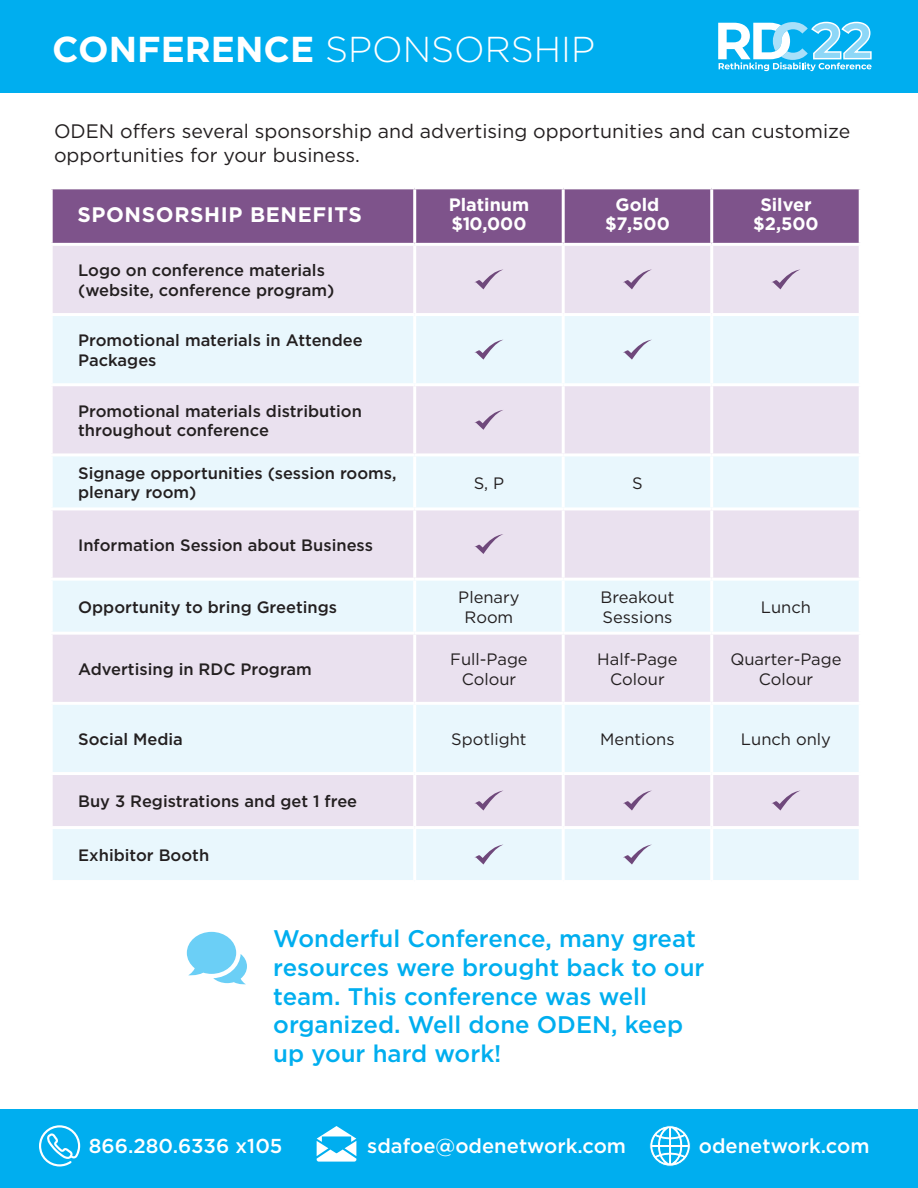
<style>
.page{position:relative;width:918px;height:1188px;background:#fff}
.page>*{position:absolute;margin:0;border:0;box-sizing:border-box;transform-origin:0 0}
.Paragraph_Style_2{font:300 36px "Gotham";color:#fff}
.t1{font:500 24px/28.8px "Gotham";color:#00aeef}
.t2{font:700 21px "Gotham";letter-spacing:.03em;color:#fff}
.t3{font:500 20.1px "Gotham";color:#fff}
.Paragraph_Style_2-2{font:19.5px/24px "Gotham";color:#231f20}
.t4{font:700 18px/18.6px "Gotham";color:#fff;text-align:center}
.t5{font:500 16.5px/19.5px "Gotham";color:#231f20}
.t6{font:16.5px/19.8px "Gotham";color:#231f20;text-align:center}
.s1{font-weight:700}
</style>
<div class="page">
<div style="left:53px;top:189px;width:806px;height:54px;background:#7e538b"></div>
<div style="left:53px;top:246px;width:806px;height:67px;background:#eae1ef"></div>
<svg style="left:53px;top:316px;width:806px;height:564px;background:#e9ecf6"></svg>
<hr style="left:413px;top:189px;width:3px;height:54px;background:#fff">
<hr style="left:562px;top:189px;width:3px;height:54px;background:#fff">
<hr style="left:710px;top:189px;width:3px;height:54px;background:#fff">
<hr style="left:413px;top:246px;width:3px;height:67px;background:#fff">
<hr style="left:562px;top:246px;width:3px;height:67px;background:#fff">
<hr style="left:710px;top:246px;width:3px;height:67px;background:#fff">
<hr style="left:413px;top:316px;width:3px;height:67px;background:#fff">
<hr style="left:562px;top:316px;width:3px;height:67px;background:#fff">
<hr style="left:710px;top:316px;width:3px;height:67px;background:#fff">
<hr style="left:50px;top:383px;width:365px;height:3px;background:#fff">
<hr style="left:415px;top:383px;width:148px;height:3px;background:#fff">
<hr style="left:413px;top:386px;width:3px;height:67px;background:#fff">
<hr style="left:563px;top:383px;width:149px;height:3px;background:#fff">
<hr style="left:562px;top:386px;width:3px;height:67px;background:#fff">
<hr style="left:712px;top:383px;width:150px;height:3px;background:#fff">
<hr style="left:710px;top:386px;width:3px;height:67px;background:#fff">
<hr style="left:50px;top:453px;width:365px;height:3px;background:#fff">
<hr style="left:415px;top:453px;width:148px;height:3px;background:#fff">
<hr style="left:413px;top:456px;width:3px;height:51px;background:#fff">
<hr style="left:563px;top:453px;width:149px;height:3px;background:#fff">
<hr style="left:562px;top:456px;width:3px;height:51px;background:#fff">
<hr style="left:712px;top:453px;width:150px;height:3px;background:#fff">
<hr style="left:710px;top:456px;width:3px;height:51px;background:#fff">
<hr style="left:50px;top:507px;width:365px;height:3px;background:#fff">
<hr style="left:415px;top:507px;width:148px;height:3px;background:#fff">
<hr style="left:413px;top:510px;width:3px;height:68px;background:#fff">
<hr style="left:563px;top:507px;width:149px;height:3px;background:#fff">
<hr style="left:562px;top:510px;width:3px;height:68px;background:#fff">
<hr style="left:712px;top:507px;width:150px;height:3px;background:#fff">
<hr style="left:710px;top:510px;width:3px;height:68px;background:#fff">
<hr style="left:50px;top:578px;width:365px;height:3px;background:#fff">
<hr style="left:415px;top:578px;width:148px;height:3px;background:#fff">
<hr style="left:413px;top:581px;width:3px;height:51px;background:#fff">
<hr style="left:563px;top:578px;width:149px;height:3px;background:#fff">
<hr style="left:562px;top:581px;width:3px;height:51px;background:#fff">
<hr style="left:712px;top:578px;width:150px;height:3px;background:#fff">
<hr style="left:710px;top:581px;width:3px;height:51px;background:#fff">
<hr style="left:50px;top:632px;width:365px;height:3px;background:#fff">
<hr style="left:415px;top:632px;width:148px;height:3px;background:#fff">
<hr style="left:413px;top:635px;width:3px;height:67px;background:#fff">
<hr style="left:563px;top:632px;width:149px;height:3px;background:#fff">
<hr style="left:562px;top:635px;width:3px;height:67px;background:#fff">
<hr style="left:712px;top:632px;width:150px;height:3px;background:#fff">
<hr style="left:710px;top:635px;width:3px;height:67px;background:#fff">
<hr style="left:50px;top:702px;width:365px;height:3px;background:#fff">
<hr style="left:415px;top:702px;width:148px;height:3px;background:#fff">
<hr style="left:413px;top:705px;width:3px;height:67px;background:#fff">
<hr style="left:563px;top:702px;width:149px;height:3px;background:#fff">
<hr style="left:562px;top:705px;width:3px;height:67px;background:#fff">
<hr style="left:712px;top:702px;width:150px;height:3px;background:#fff">
<hr style="left:710px;top:705px;width:3px;height:67px;background:#fff">
<hr style="left:50px;top:772px;width:365px;height:3px;background:#fff">
<hr style="left:415px;top:772px;width:148px;height:3px;background:#fff">
<hr style="left:413px;top:775px;width:3px;height:51px;background:#fff">
<hr style="left:563px;top:772px;width:149px;height:3px;background:#fff">
<hr style="left:562px;top:775px;width:3px;height:51px;background:#fff">
<hr style="left:712px;top:772px;width:150px;height:3px;background:#fff">
<hr style="left:710px;top:775px;width:3px;height:51px;background:#fff">
<hr style="left:50px;top:826px;width:365px;height:3px;background:#fff">
<hr style="left:415px;top:826px;width:148px;height:3px;background:#fff">
<hr style="left:413px;top:829px;width:3px;height:51px;background:#fff">
<hr style="left:563px;top:826px;width:149px;height:3px;background:#fff">
<hr style="left:562px;top:829px;width:3px;height:51px;background:#fff">
<hr style="left:712px;top:826px;width:150px;height:3px;background:#fff">
<hr style="left:710px;top:829px;width:3px;height:51px;background:#fff">
<svg style="left:474px;top:269px;width:30px;height:20px"></svg>
<svg style="left:623px;top:269px;width:29px;height:20px"></svg>
<svg style="left:771px;top:269px;width:30px;height:20px"></svg>
<svg style="left:474px;top:340px;width:30px;height:20px"></svg>
<svg style="left:623px;top:340px;width:29px;height:20px"></svg>
<svg style="left:474px;top:410px;width:30px;height:20px"></svg>
<svg style="left:474px;top:534px;width:30px;height:20px"></svg>
<svg style="left:474px;top:791px;width:30px;height:20px"></svg>
<svg style="left:623px;top:791px;width:29px;height:20px"></svg>
<svg style="left:771px;top:791px;width:30px;height:20px"></svg>
<svg style="left:474px;top:845px;width:30px;height:20px"></svg>
<svg style="left:623px;top:845px;width:29px;height:20px"></svg>
<div style="left:0;top:0;width:918px;height:93px;background:#00aeef"></div>
<svg style="left:187px;top:932px;width:60px;height:53px"></svg>
<div style="left:0;top:1109px;width:918px;height:79px;background:#00aeef"></div>
<svg style="left:39px;top:1125px;width:41px;height:42px"></svg>
<svg style="left:317px;top:1126px;width:39px;height:36px"></svg>
<svg style="left:649px;top:1125px;width:42px;height:42px"></svg>
<svg style="left:718px;top:21px;width:154px;height:50px"></svg>
<p class="Paragraph_Style_2" style="left:52px;top:26px;width:544px"><span class="s1">CONFERENCE</span> SPONSORSHIP</p>
<p class="Paragraph_Style_2-2" style="left:54px;top:119px;width:798px">ODEN offers several sponsorship and advertising opportunities and can customize opportunities for your business.</p>
<p class="t2" style="left:77px;top:200px;width:286px">SPONSORSHIP BENEFITS</p>
<p class="t4" style="left:449px;top:195px;width:82px;text-align:left">Platinum $10,000</p>
<p class="t4" style="left:605px;top:195px;width:66px">Gold $7,500</p>
<p class="t4" style="left:753px;top:195px;width:67px">Silver $2,500</p>
<p class="t5" style="left:78px;top:261px;width:258px">Logo on conference materials (website, conference program)</p>
<p class="t5" style="left:78px;top:331px;width:286px">Promotional materials in Attendee<br>Packages</p>
<p class="t5" style="left:78px;top:401px;width:285px">Promotional materials distribution throughout conference</p>
<p class="t5" style="left:78px;top:463px;width:320px">Signage opportunities (session rooms, plenary room)</p>
<p class="t6" style="left:474px;top:472px;width:32px">S, P</p>
<p class="t6" style="left:632px;top:472px;width:12px">S</p>
<p class="t5" style="left:78px;top:535px;width:296px">Information Session about Business</p>
<p class="t5" style="left:78px;top:597px;width:260px">Opportunity to bring Greetings</p>
<p class="t6" style="left:458px;top:587px;width:63px">Plenary<br>Room</p>
<p class="t6" style="left:600px;top:587px;width:76px;text-align:left">Breakout<br>Sessions</p>
<p class="t6" style="left:761px;top:597px;width:52px">Lunch</p>
<p class="t5" style="left:78px;top:659px;width:235px">Advertising in RDC Program</p>
<p class="t6" style="left:450px;top:649px;width:79px">Full-Page<br>Colour</p>
<p class="t6" style="left:597px;top:649px;width:82px">Half-Page<br>Colour</p>
<p class="t6" style="left:730px;top:649px;width:113px">Quarter-Page<br>Colour</p>
<p class="t5" style="left:78px;top:729px;width:106px">Social Media</p>
<p class="t6" style="left:451px;top:729px;width:77px">Spotlight</p>
<p class="t6" style="left:600px;top:729px;width:76px">Mentions</p>
<p class="t6" style="left:741px;top:729px;width:91px">Lunch only</p>
<p class="t5" style="left:78px;top:791px;width:281px">Buy 3 Registrations and get 1 free</p>
<p class="t5" style="left:78px;top:845px;width:133px">Exhibitor Booth</p>
<p class="t1" style="left:273px;top:924px;width:433px">Wonderful Conference, many great resources were brought back to our team. This conference was well organized. Well done ODEN, keep up your hard work!</p>
<p class="t3" style="left:89px;top:1132px;width:195px">866.280.6336 x105</p>
<p class="t3" style="left:367px;top:1132px;width:260px">sdafoe@odenetwork.com</p>
<p class="t3" style="left:699px;top:1132px;width:172px">odenetwork.com</p>
</div>
